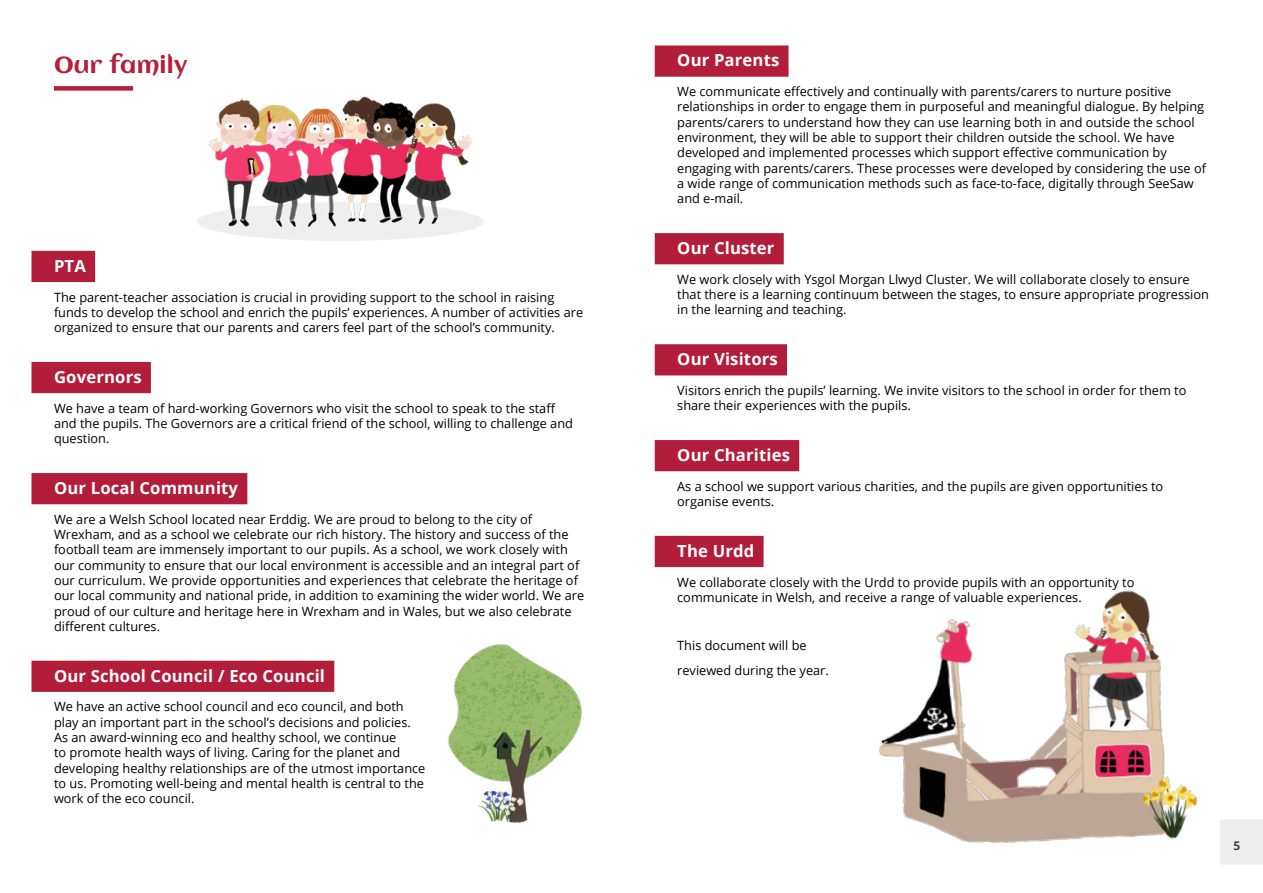
<style>
.page{position:relative;width:1263px;height:893px;background:#fff}
.page>*{position:absolute;margin:0;border:0;box-sizing:border-box;transform-origin:0 0}
.t1{font:23.1px "Aclonica";letter-spacing:.01em;color:#b41f3a}
.t2{font:700 16.65px "Open Sans";letter-spacing:.01em;color:#fff}
.t3{font:12.75px/15.3px "Open Sans";color:#000}
.t4{font:700 12px "Open Sans";color:#444}
</style>
<div class="page">
<div style="left:1220px;top:819px;width:43px;height:45px;background:#ededee"></div>
<div style="left:54px;top:86px;width:79px;height:5px;background:#b41f3a"></div>
<div style="left:32px;top:251px;width:63px;height:31px;background:#b21e39"></div>
<div style="left:32px;top:362px;width:119px;height:31px;background:#b21e39"></div>
<div style="left:32px;top:473px;width:215px;height:31px;background:#b21e39"></div>
<div style="left:32px;top:661px;width:302px;height:31px;background:#b21e39"></div>
<img style="left:197px;top:96px;width:287px;height:145px">
<img style="left:448px;top:644px;width:134px;height:179px">
<div style="left:655px;top:46px;width:133px;height:31px;background:#b21e39"></div>
<div style="left:655px;top:233px;width:129px;height:31px;background:#b21e39"></div>
<div style="left:655px;top:344px;width:132px;height:31px;background:#b21e39"></div>
<div style="left:655px;top:440px;width:144px;height:31px;background:#b21e39"></div>
<div style="left:655px;top:536px;width:109px;height:31px;background:#b21e39"></div>
<img style="left:879px;top:590px;width:319px;height:253px">
<h1 class="t1" style="left:54px;top:48px;width:135px">Our family</h1>
<h2 class="t2" style="left:54px;top:254px;width:33px">PTA</h2>
<p class="t3" style="left:54px;top:289px;width:531px">The parent-teacher association is crucial in providing support to the school in raising funds to develop the school and enrich the pupils’ experiences. A number of activities are organized to ensure that our parents and carers feel part of the school’s community.</p>
<h2 class="t2" style="left:54px;top:365px;width:89px">Governors</h2>
<p class="t3" style="left:54px;top:400px;width:520px">We have a team of hard-working Governors who visit the school to speak to the staff and the pupils. The Governors are a critical friend of the school, willing to challenge and question.</p>
<h2 class="t2" style="left:54px;top:476px;width:186px">Our Local Community</h2>
<p class="t3" style="left:54px;top:511px;width:532px">We are a Welsh School located near Erddig. We are proud to belong to the city of Wrexham, and as a school we celebrate our rich history. The history and success of the football team are immensely important to our pupils. As a school, we work closely with our community to ensure that our local environment is accessible and an integral part of our curriculum. We provide opportunities and experiences that celebrate the heritage of our local community and national pride, in addition to examining the wider world. We are proud of our culture and heritage here in Wrexham and in Wales, but we also celebrate different cultures.</p>
<h2 class="t2" style="left:54px;top:664px;width:273px">Our School Council / Eco Council</h2>
<p class="t3" style="left:54px;top:699px;width:373px">We have an active school council and eco council, and both play an important part in the school’s decisions and policies.<br>As an award-winning eco and healthy school, we continue<br>to promote health ways of living. Caring for the planet and developing healthy relationships are of the utmost importance to us. Promoting well-being and mental health is central to the work of the eco council.</p>
<h2 class="t2" style="left:677px;top:49px;width:104px">Our Parents</h2>
<p class="t3" style="left:677px;top:84px;width:530px">We communicate effectively and continually with parents/carers to nurture positive relationships in order to engage them in purposeful and meaningful dialogue. By helping parents/carers to understand how they can use learning both in and outside the school environment, they will be able to support their children outside the school. We have developed and implemented processes which support effective communication by engaging with parents/carers. These processes were developed by considering the use of a wide range of communication methods such as face-to-face, digitally through SeeSaw and e-mail.</p>
<h2 class="t2" style="left:677px;top:236px;width:99px">Our Cluster</h2>
<p class="t3" style="left:677px;top:271px;width:533px">We work closely with Ysgol Morgan Llwyd Cluster. We will collaborate closely to ensure that there is a learning continuum between the stages, to ensure appropriate progression in the learning and teaching.</p>
<h2 class="t2" style="left:677px;top:347px;width:102px">Our Visitors</h2>
<p class="t3" style="left:677px;top:382px;width:511px">Visitors enrich the pupils’ learning. We invite visitors to the school in order for them to share their experiences with the pupils.</p>
<h2 class="t2" style="left:677px;top:443px;width:114px">Our Charities</h2>
<p class="t3" style="left:677px;top:478px;width:487px">As a school we support various charities, and the pupils are given opportunities to organise events.</p>
<h2 class="t2" style="left:677px;top:539px;width:79px">The Urdd</h2>
<p class="t3" style="left:677px;top:574px;width:459px">We collaborate closely with the Urdd to provide pupils with an opportunity to communicate in Welsh, and receive a range of valuable experiences.</p>
<p class="t3" style="left:677px;top:633px;width:153px;line-height:24.3px">This document will be reviewed during the year.</p>
<p class="t4" style="left:1233px;top:837px;width:8px">5</p>
</div>
